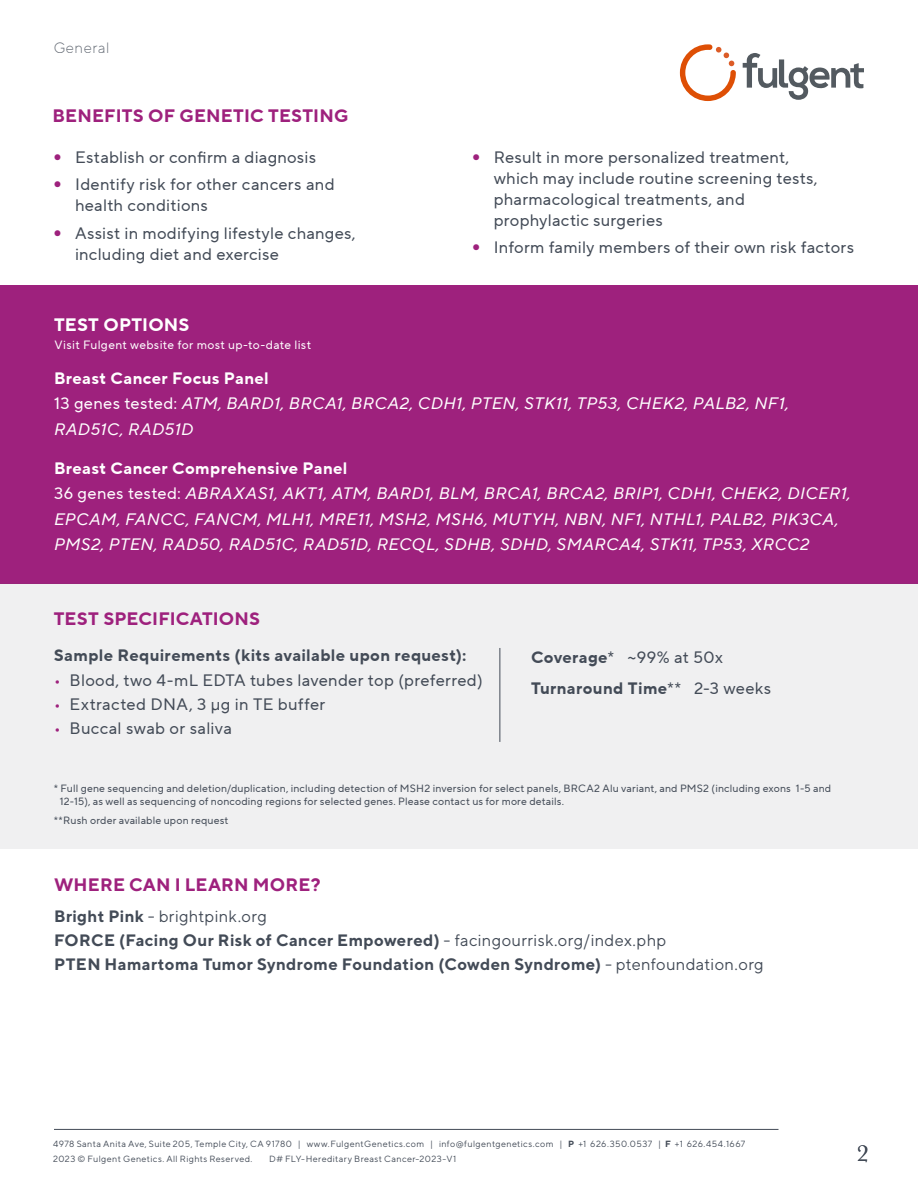
<style>
.page{position:relative;width:918px;height:1188px;background:#fff}
.page>*{position:absolute;margin:0;border:0;box-sizing:border-box;transform-origin:0 0}
.t1{font:24px "Baskerville";color:#434b57}
.t2{font:700 18px "TT Norms Pro";letter-spacing:.01em;color:#9e217d}
.t3{font:700 18px "TT Norms";letter-spacing:.01em;color:#9e217d}
.t4{font:700 18px "TT Norms Pro";letter-spacing:.01em;color:#fff}
.t5{font:16.5px/21px "TT Norms Pro";letter-spacing:.015em;color:#434b57}
.t6{font:italic 16.5px/25.5px "TT Norms Pro";letter-spacing:.025em;color:#fff}
.t7{font:700 16.5px/24px "TT Norms";letter-spacing:.025em;color:#434b57}
.t8{font:700 16.5px/30.8px "TT Norms Pro";letter-spacing:.025em;color:#434b57}
.t9{font:300 15px "TT Norms";letter-spacing:.035em;color:#434b57}
.t10{font:12px "TT Norms Pro";letter-spacing:.03em;color:#fff}
.t11{font:10.5px/12.6px "TT Norms Pro";letter-spacing:.02em;color:#434b57}
.t12{font:9px/15px "TT Norms";letter-spacing:.04em;color:#434b57}
.s1{font-family:"Avenir";color:#9e217d}
.s2{font-weight:700;font-style:normal}
.s3{font-style:normal}
.s4{color:#9e217d}
.s5{font-weight:400}
.s6{font-weight:700}
</style>
<div class="page">
<hr style="left:54px;top:1129px;width:724px;height:1px;background:#434b57">
<svg style="left:743px;top:53px;width:121px;height:47px"></svg>
<svg style="left:680px;top:44px;width:56px;height:57px"></svg>
<div style="left:0;top:285px;width:918px;height:298px;background:#9e217d"></div>
<div style="left:0;top:583px;width:918px;height:265px;background:#f0f0f1"></div>
<hr style="left:500px;top:648px;width:1px;height:94px;background:#434b57">
<p class="t9" style="left:53px;top:38px;width:58px">General</p>
<p class="t2" style="left:52px;top:103px;width:297px">BENEFITS OF GENETIC TESTING</p>
<p class="t5" style="left:53px;top:146px;width:264px"><span class="s1">•</span> Establish or confirm a diagnosis</p>
<p class="t5" style="left:75px;top:174px;width:261px;text-indent:-22px"><span class="s1">•</span> Identify risk for other cancers and health conditions</p>
<p class="t5" style="left:75px;top:223px;width:282px;text-indent:-22px"><span class="s1">•</span> Assist in modifying lifestyle changes, including diet and exercise</p>
<p class="t4" style="left:54px;top:312px;width:137px">TEST OPTIONS</p>
<p class="t10" style="left:55px;top:336px;width:258px">Visit Fulgent website for most up-to-date list</p>
<p class="t5" style="left:494px;top:146px;width:325px;text-indent:-22px"><span class="s1">•</span> Result in more personalized treatment, which may include routine screening tests, pharmacological treatments, and prophylactic surgeries</p>
<p class="t5" style="left:472px;top:237px;width:384px"><span class="s1">•</span> Inform family members of their own risk factors</p>
<p class="t6" style="left:54px;top:365px;width:737px"><span class="s2">Breast Cancer Focus Panel<br></span><span class="s3">13 genes tested:</span> ATM, BARD1, BRCA1, BRCA2, CDH1, PTEN, STK11, TP53, CHEK2, PALB2, NF1,<br>RAD51C, RAD51D</p>
<p class="t6" style="left:54px;top:455px;width:798px"><span class="s2">Breast Cancer Comprehensive Panel<br></span><span class="s3">36 genes tested:</span> ABRAXAS1, AKT1, ATM, BARD1, BLM, BRCA1, BRCA2, BRIP1, CDH1, CHEK2, DICER1, EPCAM, FANCC, FANCM, MLH1, MRE11, MSH2, MSH6, MUTYH, NBN, NF1, NTHL1, PALB2, PIK3CA, PMS2, PTEN, RAD50, RAD51C, RAD51D, RECQL, SDHB, SDHD, SMARCA4, STK11, TP53, XRCC2</p>
<p class="t2" style="left:54px;top:606px;width:208px">TEST SPECIFICATIONS</p>
<p class="t8" style="left:54px;top:639px;width:414px">Sample Requirements (kits available upon request):</p>
<p class="t5" style="left:54px;top:670px;width:430px"><span class="s4">•</span> Blood, two 4-mL EDTA tubes lavender top (preferred)</p>
<p class="t5" style="left:54px;top:694px;width:273px"><span class="s4">•</span> Extracted DNA, 3 μg in TE buffer</p>
<p class="t5" style="left:54px;top:718px;width:180px"><span class="s4">•</span> Buccal swab or saliva</p>
<p class="t8" style="left:531px;top:642px;width:242px">Coverage<span class="s5">* ~99% at 50x<br></span>Turnaround Time<span class="s5">** 2-3 weeks</span></p>
<p class="t11" style="left:60px;top:782px;width:773px;text-indent:-6px">* Full gene sequencing and deletion/duplication, including detection of MSH2 inversion for select panels, BRCA2 Alu variant, and PMS2 (including exons 1-5 and<br>12-15), as well as sequencing of noncoding regions for selected genes. Please contact us for more details.</p>
<p class="t11" style="left:54px;top:814px;width:176px">**Rush order available upon request</p>
<p class="t3" style="left:54px;top:874px;width:268px">WHERE CAN I LEARN MORE?</p>
<p class="t7" style="left:54px;top:904px;width:711px">Bright Pink <span class="s5">- brightpink.org<br></span>FORCE (Facing Our Risk of Cancer Empowered) <span class="s5">- facingourrisk.org/index.php<br></span>PTEN Hamartoma Tumor Syndrome Foundation (Cowden Syndrome) <span class="s5">- ptenfoundation.org</span></p>
<p class="t12" style="left:53px;top:1136px;width:694px">4978 Santa Anita Ave, Suite 205, Temple City, CA 91780 | www.FulgentGenetics.com | info@fulgentgenetics.com | <span class="s6">P</span> +1 626.350.0537 | <span class="s6">F</span> +1 626.454.1667<br>2023 © Fulgent Genetics. All Rights Reserved.</p>
<p class="t12" style="left:269px;top:1151px;width:189px">D# FLY-Hereditary Breast Cancer-2023-V1</p>
<h1 class="t1" style="left:857px;top:1138px;width:13px">2</h1>
</div>
